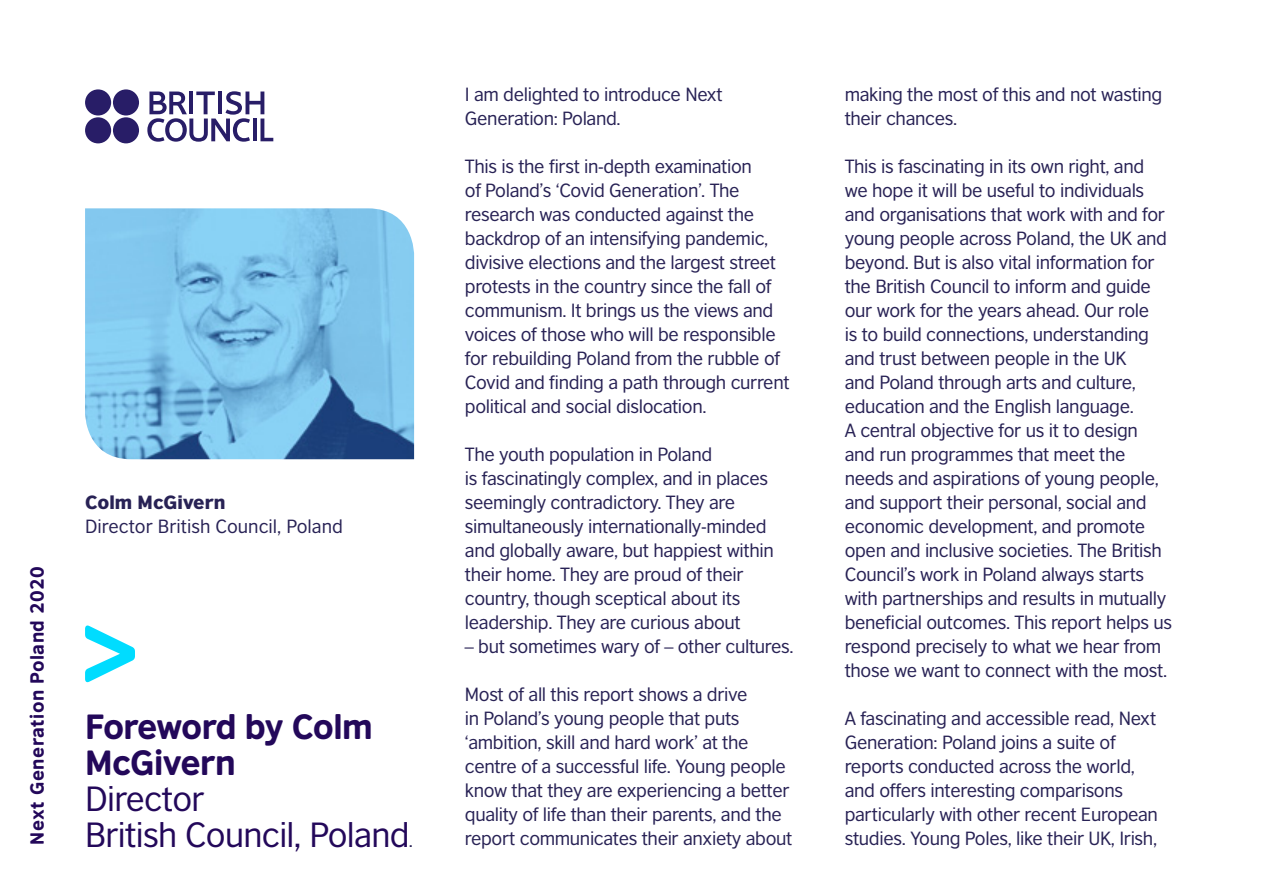
<style>
.page{position:relative;width:1263px;height:893px;background:#fff}
.page>*{position:absolute;margin:0;border:0;box-sizing:border-box;transform-origin:0 0}
.t1{font:33px/36px "British Council Sans";letter-spacing:-.02em;color:#23085a}
.t2{font:33px/36px "British Council Sans Headline";letter-spacing:-.02em;color:#23085a}
.t3{font:18px/24px "British Council Sans";letter-spacing:-.02em;color:#282255}
.t4{font:18px "British Council Sans";color:#282255}
.t5{font:18px "British Council Sans Headline";letter-spacing:.025em;color:#23085a}
.t6{font:900 18px "British Council Sans";color:#282255}
.s1{font-size:18px;color:#282255}
</style>
<div class="page">
<svg style="left:85px;top:625px;width:50px;height:57px"></svg>
<svg style="left:147px;top:91px;width:126px;height:51px"></svg>
<div style="left:85px;top:117px;width:26px;height:26px;background:#281d67;border-radius:50%"></div>
<div style="left:113px;top:117px;width:26px;height:26px;background:#281d67;border-radius:50%"></div>
<div style="left:85px;top:89px;width:26px;height:27px;background:#281d67;border-radius:50%"></div>
<div style="left:113px;top:89px;width:26px;height:27px;background:#281d67;border-radius:50%"></div>
<img style="left:85px;top:208px;width:329px;height:251px">
<p class="t5" style="left:23px;top:845px;width:280px;rotate:-90deg">Next Generation Poland 2020</p>
<p class="t6" style="left:85px;top:490px;width:142px">Colm McGivern</p>
<p class="t4" style="left:85px;top:515px;width:259px">Director British Council, Poland</p>
<h1 class="t2" style="left:85px;top:707px;width:289px">Foreword by Colm<br>McGivern</h1>
<h1 class="t1" style="left:85px;top:780px;width:329px">Director<br>British Council, Poland<span class="s1">.</span></h1>
<p class="t3" style="left:465px;top:82px;width:259px">I am delighted to introduce Next<br>Generation: Poland.</p>
<p class="t3" style="left:465px;top:154px;width:326px">This is the first in-depth examination<br>of Poland’s ‘Covid Generation’. The research was conducted against the backdrop of an intensifying pandemic, divisive elections and the largest street protests in the country since the fall of communism. It brings us the views and voices of those who will be responsible for rebuilding Poland from the rubble of Covid and finding a path through current political and social dislocation.</p>
<p class="t3" style="left:465px;top:442px;width:310px">The youth population in Poland<br>is fascinatingly complex, and in places seemingly contradictory. They are simultaneously internationally-minded and globally aware, but happiest within their home. They are proud of their country, though sceptical about its leadership. They are curious about</p>
<p class="t3" style="left:465px;top:634px;width:330px">– but sometimes wary of – other cultures.</p>
<p class="t3" style="left:465px;top:682px;width:329px">Most of all this report shows a drive<br>in Poland’s young people that puts ‘ambition, skill and hard work’ at the centre of a successful life. Young people know that they are experiencing a better quality of life than their parents, and the report communicates their anxiety about</p>
<p class="t3" style="left:845px;top:82px;width:319px">making the most of this and not wasting their chances.</p>
<p class="t3" style="left:845px;top:154px;width:329px">This is fascinating in its own right, and<br>we hope it will be useful to individuals and organisations that work with and for young people across Poland, the UK and beyond. But is also vital information for the British Council to inform and guide our work for the years ahead. Our role<br>is to build connections, understanding and trust between people in the UK<br>and Poland through arts and culture, education and the English language.<br>A central objective for us it to design and run programmes that meet the needs and aspirations of young people, and support their personal, social and economic development, and promote open and inclusive societies. The British Council’s work in Poland always starts with partnerships and results in mutually beneficial outcomes. This report helps us respond precisely to what we hear from those we want to connect with the most.</p>
<p class="t3" style="left:845px;top:706px;width:315px">A fascinating and accessible read, Next Generation: Poland joins a suite of reports conducted across the world, and offers interesting comparisons particularly with other recent European studies. Young Poles, like their UK, Irish,</p>
</div>
